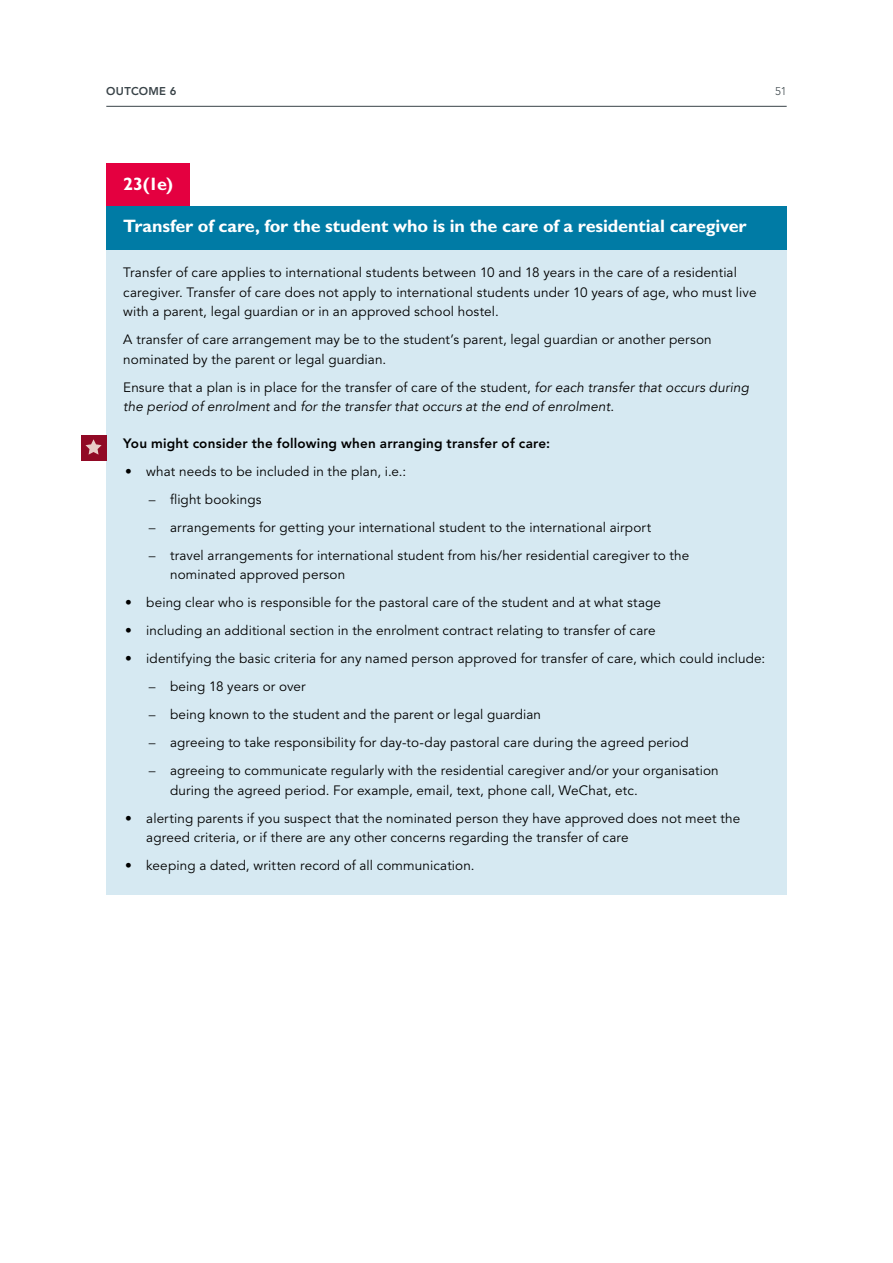
<style>
.page{position:relative;width:893px;height:1263px;background:#fff}
.page>*{position:absolute;margin:0;border:0;box-sizing:border-box;transform-origin:0 0}
.Clause_-_under_18_he{font:700 18px "Gill Sans Maori";letter-spacing:-.005em;color:#fff}
.Clause_-_Red_tab{font:700 18px "Gill Sans Maori";color:#fff}
.Body_-_under_18{font:13.5px/19.5px "Avenir Maori";letter-spacing:.01em;color:#000}
.Body_-_under_18-2{font:italic 13.5px/19.5px "Avenir";letter-spacing:.01em;color:#000}
.H4_-_under_18{font:800 13.5px "Avenir LT Pro";letter-spacing:.015em;color:#000}
.t1{font:800 11.25px "Avenir LT Pro";letter-spacing:.025em;color:#394348}
.t2{font:300 11.25px "Avenir LT Pro";color:#394348}
.s1{font-family:"Avenir Maori";font-style:normal}
.s2{font-family:"Avenir LT Pro";font-weight:300}
</style>
<div class="page">
<div style="left:106px;top:164px;width:84px;height:43px;background:#e40040"></div>
<div style="left:106px;top:206px;width:681px;height:43px;background:#007ba5"></div>
<div style="left:106px;top:250px;width:681px;height:86px;background:#d6e9f2"></div>
<div style="left:106px;top:317px;width:681px;height:67px;background:#d6e9f2"></div>
<div style="left:106px;top:361px;width:681px;height:72px;background:#d6e9f2"></div>
<div style="left:106px;top:420px;width:681px;height:48px;background:#d6e9f2"></div>
<div style="left:106px;top:448px;width:681px;height:52px;background:#d6e9f2"></div>
<div style="left:106px;top:476px;width:681px;height:48px;background:#d6e9f2"></div>
<div style="left:106px;top:504px;width:681px;height:48px;background:#d6e9f2"></div>
<div style="left:106px;top:532px;width:681px;height:67px;background:#d6e9f2"></div>
<div style="left:106px;top:580px;width:681px;height:52px;background:#d6e9f2"></div>
<div style="left:106px;top:608px;width:681px;height:52px;background:#d6e9f2"></div>
<div style="left:106px;top:636px;width:681px;height:52px;background:#d6e9f2"></div>
<div style="left:106px;top:664px;width:681px;height:48px;background:#d6e9f2"></div>
<div style="left:106px;top:692px;width:681px;height:48px;background:#d6e9f2"></div>
<div style="left:106px;top:720px;width:681px;height:48px;background:#d6e9f2"></div>
<div style="left:106px;top:748px;width:681px;height:67px;background:#d6e9f2"></div>
<div style="left:106px;top:795px;width:681px;height:72px;background:#d6e9f2"></div>
<div style="left:106px;top:843px;width:681px;height:52px;background:#d6e9f2"></div>
<div style="left:81px;top:435px;width:25px;height:25px;background:#910925"></div>
<svg style="left:85px;top:439px;width:17px;height:16px"></svg>
<hr style="left:106px;top:106px;width:681px;height:1px;background:#394348">
<p class="t1" style="left:106px;top:84px;width:72px">Outcome 6</p>
<p class="t2" style="left:775px;top:84px;width:13px">51</p>
<p class="Clause_-_Red_tab" style="left:123px;top:173px;width:51px">23(1e)</p>
<p class="Clause_-_under_18_he" style="left:123px;top:215px;width:625px">Transfer of care, for the student who is in the care of a residential caregiver</p>
<p class="Body_-_under_18" style="left:123px;top:263px;width:635px">Transfer of care applies to international students between 10 and 18 years in the care of a residential caregiver. Transfer of care does not apply to international students under 10 years of age, who must live with a parent, legal guardian or in an approved school hostel.</p>
<p class="Body_-_under_18" style="left:123px;top:330px;width:590px">A transfer of care arrangement may be to the student’s parent, legal guardian or another person nominated by the parent or legal guardian.</p>
<p class="Body_-_under_18-2" style="left:123px;top:378px;width:627px"><span class="s1">Ensure that a plan is in place for the transfer of care of the student,</span> for each transfer that occurs during the period of enrolment <span class="s1">and</span> for the transfer that occurs at the end of enrolment<span class="s1">.</span></p>
<p class="H4_-_under_18" style="left:123px;top:435px;width:428px">You might consider the following when arranging transfer of care:</p>
<p class="Body_-_under_18" style="left:125px;top:462px;width:283px">• what needs to be included in the plan, i.e.:</p>
<p class="Body_-_under_18" style="left:149px;top:490px;width:114px"><span class="s2">–</span> flight bookings</p>
<p class="Body_-_under_18" style="left:149px;top:518px;width:504px"><span class="s2">–</span> arrangements for getting your international student to the international airport</p>
<p class="Body_-_under_18" style="left:170px;top:546px;width:521px;text-indent:-21px"><span class="s2">–</span> travel arrangements for international student from his/her residential caregiver to the nominated approved person</p>
<p class="Body_-_under_18" style="left:125px;top:593px;width:538px">• being clear who is responsible for the pastoral care of the student and at what stage</p>
<p class="Body_-_under_18" style="left:125px;top:621px;width:532px">• including an additional section in the enrolment contract relating to transfer of care</p>
<p class="Body_-_under_18" style="left:125px;top:649px;width:642px">• identifying the basic criteria for any named person approved for transfer of care, which could include:</p>
<p class="Body_-_under_18" style="left:149px;top:677px;width:158px"><span class="s2">–</span> being 18 years or over</p>
<p class="Body_-_under_18" style="left:149px;top:705px;width:394px"><span class="s2">–</span> being known to the student and the parent or legal guardian</p>
<p class="Body_-_under_18" style="left:149px;top:733px;width:541px"><span class="s2">–</span> agreeing to take responsibility for day-to-day pastoral care during the agreed period</p>
<p class="Body_-_under_18" style="left:170px;top:761px;width:550px;text-indent:-21px"><span class="s2">–</span> agreeing to communicate regularly with the residential caregiver and/or your organisation during the agreed period. For example, email, text, phone call, WeChat, etc.</p>
<p class="Body_-_under_18" style="left:146px;top:809px;width:595px;text-indent:-21px">• alerting parents if you suspect that the nominated person they have approved does not meet the agreed criteria, or if there are any other concerns regarding the transfer of care</p>
<p class="Body_-_under_18" style="left:125px;top:856px;width:351px">• keeping a dated, written record of all communication.</p>
</div>
